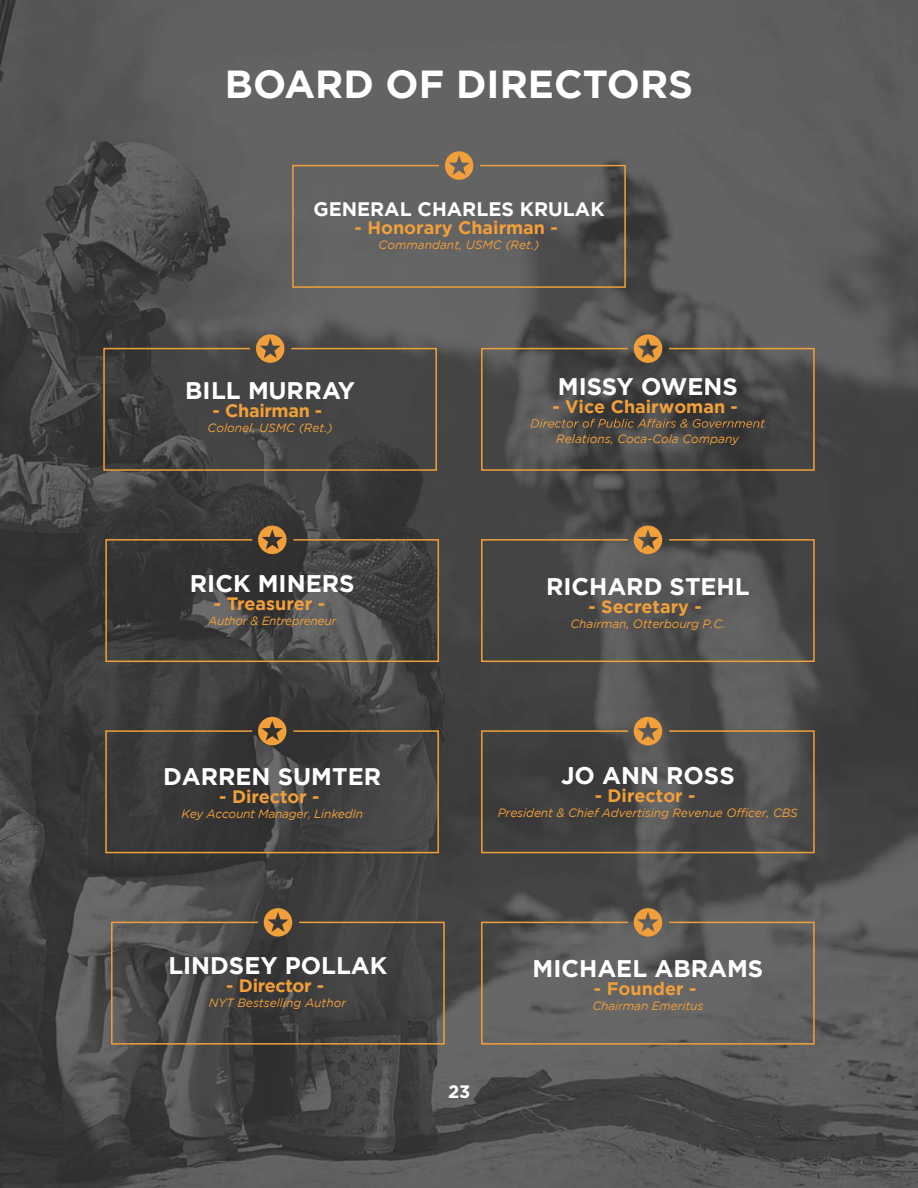
<style>
.page{position:relative;width:918px;height:1188px;background:#fff}
.page>*{position:absolute;margin:0;border:0;box-sizing:border-box;transform-origin:0 0}
.t1{font:700 39px "Gotham";color:#fff}
.t2{font:700 24px "Gotham";color:#fff}
.t3{font:700 19.5px "Gotham";color:#fff}
.t4{font:700 18px "Gotham";color:#f19f3a}
.t5{font:700 18px "Gotham";letter-spacing:-.02em;color:#f19f3a}
.t6{font:700 18px "Gotham";color:#fff}
.t7{font:italic 12px "Gotham";letter-spacing:-.01em;color:#f19f3a}
.t8{font:italic 12px "Gotham";letter-spacing:-.03em;color:#f19f3a}
</style>
<div class="page">
<img style="left:0;top:0;width:918px;height:1188px">
<svg style="left:291px;top:151px;width:336px;height:138px;background:#64615d"></svg>
<svg style="left:105px;top:526px;width:335px;height:137px;background:#46423f"></svg>
<svg style="left:480px;top:717px;width:335px;height:137px;background:#4d4a46"></svg>
<svg style="left:480px;top:334px;width:335px;height:138px;background:#514d48"></svg>
<svg style="left:103px;top:334px;width:335px;height:138px;background:#4a4743"></svg>
<svg style="left:480px;top:526px;width:335px;height:137px;background:#53504c"></svg>
<svg style="left:105px;top:717px;width:335px;height:137px;background:#44413d"></svg>
<svg style="left:480px;top:908px;width:335px;height:137px;background:#65625e"></svg>
<svg style="left:110px;top:908px;width:335px;height:137px;background:#4b4844"></svg>
<h1 class="t1" style="left:225px;top:61px;width:470px">BOARD OF DIRECTORS</h1>
<h3 class="t3" style="left:313px;top:198px;width:293px">GENERAL CHARLES KRULAK</h3>
<h3 class="t4" style="left:355px;top:217px;width:205px">- Honorary Chairman -</h3>
<p class="t7" style="left:379px;top:238px;width:162px">Commandant, USMC (Ret.)</p>
<h2 class="t2" style="left:185px;top:377px;width:171px">BILL MURRAY</h2>
<h3 class="t5" style="left:213px;top:400px;width:111px">- Chairman -</h3>
<p class="t7" style="left:208px;top:421px;width:127px">Colonel, USMC (Ret.)</p>
<h2 class="t2" style="left:190px;top:570px;width:166px">RICK MINERS</h2>
<h3 class="t4" style="left:214px;top:594px;width:113px">- Treasurer -</h3>
<p class="t8" style="left:208px;top:614px;width:129px">Author &amp; Entrepreneur</p>
<h2 class="t2" style="left:163px;top:763px;width:219px">DARREN SUMTER</h2>
<h3 class="t4" style="left:219px;top:786px;width:102px">- Director -</h3>
<p class="t7" style="left:181px;top:807px;width:183px">Key Account Manager, LinkedIn</p>
<h2 class="t2" style="left:168px;top:952px;width:221px">LINDSEY POLLAK</h2>
<h3 class="t5" style="left:226px;top:976px;width:99px">- Director -</h3>
<p class="t7" style="left:209px;top:996px;width:139px">NYT Bestselling Author</p>
<h2 class="t2" style="left:558px;top:372px;width:181px">MISSY OWENS</h2>
<h3 class="t4" style="left:552px;top:396px;width:187px">- Vice Chairwoman -</h3>
<p class="t7" style="left:556px;top:432px;width:184px">Relations, Coca-Cola Company</p>
<h2 class="t2" style="left:546px;top:572px;width:205px">RICHARD STEHL</h2>
<h3 class="t4" style="left:589px;top:596px;width:115px">- Secretary -</h3>
<p class="t7" style="left:571px;top:617px;width:156px">Chairman, Otterbourg P.C.</p>
<h2 class="t2" style="left:561px;top:762px;width:175px">JO ANN ROSS</h2>
<h3 class="t4" style="left:595px;top:786px;width:102px">- Director -</h3>
<p class="t7" style="left:498px;top:807px;width:302px">President &amp; Chief Advertising Revenue Officer, CBS</p>
<h3 class="t6" style="left:448px;top:1079px;width:24px">23</h3>
<h2 class="t2" style="left:533px;top:955px;width:232px">MICHAEL ABRAMS</h2>
<h3 class="t4" style="left:594px;top:978px;width:104px">- Founder -</h3>
<p class="t7" style="left:592px;top:999px;width:113px">Chairman Emeritus</p>
</div>
